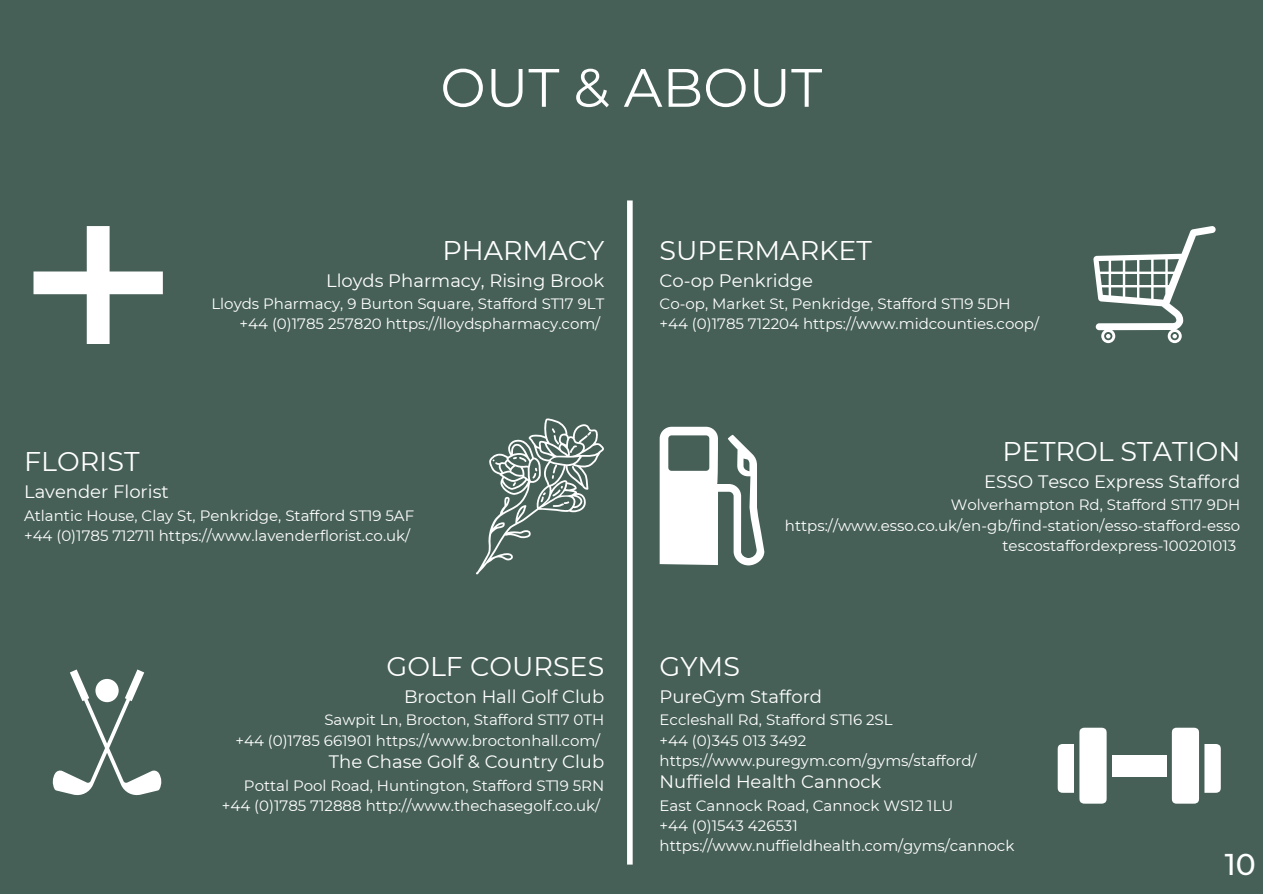
<style>
.page{position:relative;width:1263px;height:894px;background:#fff}
.page>*{position:absolute;margin:0;border:0;box-sizing:border-box;transform-origin:0 0}
.t1{font:54px "Montserrat";color:#fff}
.t2{font:500 30px "Montserrat";color:#fff}
.t3{font:27px "Montserrat";color:#fff}
.t4{font:18px "Montserrat";color:#fff}
.t5{font:15px "Montserrat";color:#fff}
</style>
<div class="page">
<div style="left:0;top:0;width:1263px;height:893px;background:#466057"></div>
<div style="left:627px;top:200px;width:6px;height:664px;background:#fff"></div>
<svg style="left:34px;top:226px;width:129px;height:117px"></svg>
<svg style="left:52px;top:669px;width:110px;height:127px"></svg>
<svg style="left:1093px;top:226px;width:123px;height:117px"></svg>
<svg style="left:660px;top:426px;width:104px;height:139px"></svg>
<svg style="left:1058px;top:744px;width:16px;height:48px"></svg>
<div style="left:1112px;top:754px;width:54px;height:22px;background:#fff"></div>
<svg style="left:1204px;top:744px;width:17px;height:48px"></svg>
<div style="left:1079px;top:727px;width:28px;height:76px;background:#fff;border-radius:5px"></div>
<div style="left:1172px;top:727px;width:27px;height:76px;background:#fff;border-radius:5px"></div>
<svg style="left:476px;top:418px;width:128px;height:156px"></svg>
<p class="t1" style="left:440px;top:54px;width:383px">OUT &amp; ABOUT</p>
<p class="t3" style="left:442px;top:233px;width:163px">PHARMACY</p>
<p class="t4" style="left:326px;top:269px;width:280px">Lloyds Pharmacy, Rising Brook</p>
<p class="t5" style="left:211px;top:294px;width:394px">Lloyds Pharmacy, 9 Burton Square, Stafford ST17 9LT</p>
<p class="t5" style="left:240px;top:315px;width:362px">+44 (0)1785 257820 https://lloydspharmacy.com/</p>
<p class="t3" style="left:24px;top:444px;width:117px">FLORIST</p>
<p class="t4" style="left:24px;top:480px;width:146px">Lavender Florist</p>
<p class="t5" style="left:24px;top:506px;width:392px">Atlantic House, Clay St, Penkridge, Stafford ST19 5AF</p>
<p class="t5" style="left:24px;top:526px;width:388px">+44 (0)1785 712711 https://www.lavenderflorist.co.uk/</p>
<p class="t3" style="left:386px;top:649px;width:219px">GOLF COURSES</p>
<p class="t4" style="left:404px;top:685px;width:202px">Brocton Hall Golf Club</p>
<p class="t5" style="left:324px;top:710px;width:281px">Sawpit Ln, Brocton, Stafford ST17 0TH</p>
<p class="t5" style="left:235px;top:730px;width:366px">+44 (0)1785 661901 https://www.broctonhall.com/</p>
<p class="t4" style="left:329px;top:750px;width:277px">The Chase Golf &amp; Country Club</p>
<p class="t5" style="left:244px;top:775px;width:362px">Pottal Pool Road, Huntington, Stafford ST19 5RN</p>
<p class="t5" style="left:222px;top:796px;width:380px">+44 (0)1785 712888 http://www.thechasegolf.co.uk/</p>
<p class="t3" style="left:660px;top:233px;width:214px">SUPERMARKET</p>
<p class="t4" style="left:660px;top:269px;width:155px">Co-op Penkridge</p>
<p class="t5" style="left:660px;top:294px;width:352px">Co-op, Market St, Penkridge, Stafford ST19 5DH</p>
<p class="t5" style="left:660px;top:315px;width:381px">+44 (0)1785 712204 https://www.midcounties.coop/</p>
<p class="t3" style="left:1002px;top:434px;width:239px">PETROL STATION</p>
<p class="t4" style="left:984px;top:470px;width:258px">ESSO Tesco Express Stafford</p>
<p class="t5" style="left:951px;top:495px;width:291px">Wolverhampton Rd, Stafford ST17 9DH</p>
<p class="t5" style="left:785px;top:516px;width:457px">https://www.esso.co.uk/en-gb/find-station/esso-stafford-esso</p>
<p class="t5" style="left:1002px;top:536px;width:235px">tescostaffordexpress-100201013</p>
<p class="t3" style="left:660px;top:649px;width:82px">GYMS</p>
<p class="t4" style="left:660px;top:685px;width:164px">PureGym Stafford</p>
<p class="t5" style="left:660px;top:710px;width:235px">Eccleshall Rd, Stafford ST16 2SL</p>
<p class="t5" style="left:660px;top:730px;width:148px">+44 (0)345 013 3492</p>
<p class="t5" style="left:660px;top:751px;width:318px">https://www.puregym.com/gyms/stafford/</p>
<p class="t4" style="left:660px;top:770px;width:223px">Nuffield Health Cannock</p>
<p class="t5" style="left:660px;top:796px;width:295px">East Cannock Road, Cannock WS12 1LU</p>
<p class="t5" style="left:660px;top:816px;width:140px">+44 (0)1543 426531</p>
<p class="t5" style="left:660px;top:836px;width:356px">https://www.nuffieldhealth.com/gyms/cannock</p>
<p class="t2" style="left:1225px;top:846px;width:33px">10</p>
</div>
